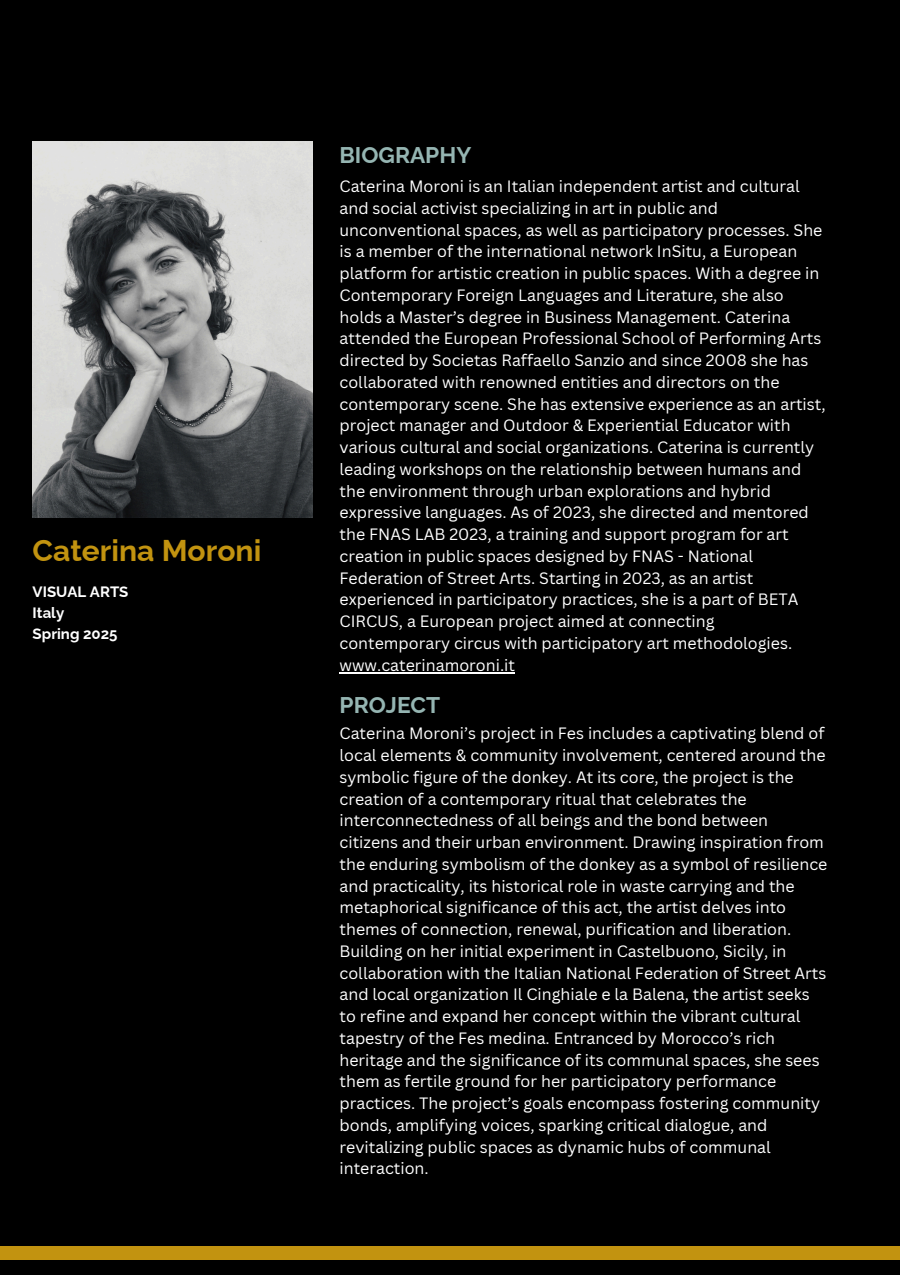
<style>
.page{position:relative;width:900px;height:1275px;background:#000}
.page>*{position:absolute;margin:0;border:0;box-sizing:border-box;transform-origin:0 0}
.t1{font:700 30px "Raleway";color:#c29310}
.t2{font:700 22.7px "Raleway";color:#95b5b2}
.t3{font:16px/21.8px "Canva Sans";color:#fff}
.t4{font:700 15px/21px "Raleway";color:#fff}
</style>
<div class="page">
<img style="left:33px;top:141px;width:279px;height:376px">
<div style="left:0;top:1246px;width:900px;height:13px;background:#c29310"></div>
<hr style="left:340px;top:672px;width:175px;height:2px;background:#fff">
<h1 class="t1" style="left:33px;top:533px;width:230px">Caterina Moroni</h1>
<h3 class="t4" style="left:33px;top:581px;width:97px">VISUAL ARTS<br>Italy<br>Spring 2025</h3>
<h2 class="t2" style="left:340px;top:141px;width:133px">BIOGRAPHY</h2>
<h2 class="t3" style="left:340px;top:175px;width:488px">Caterina Moroni is an Italian independent artist and cultural and social activist specializing in art in public and unconventional spaces, as well as participatory processes. She is a member of the international network InSitu, a European platform for artistic creation in public spaces. With a degree in Contemporary Foreign Languages and Literature, she also holds a Master’s degree in Business Management. Caterina attended the European Professional School of Performing Arts directed by Societas Raffaello Sanzio and since 2008 she has collaborated with renowned entities and directors on the contemporary scene. She has extensive experience as an artist, project manager and Outdoor &amp; Experiential Educator with various cultural and social organizations. Caterina is currently leading workshops on the relationship between humans and the environment through urban explorations and hybrid expressive languages. As of 2023, she directed and mentored the FNAS LAB 2023, a training and support program for art creation in public spaces designed by FNAS - National Federation of Street Arts. Starting in 2023, as an artist experienced in participatory practices, she is a part of BETA CIRCUS, a European project aimed at connecting contemporary circus with participatory art methodologies. www.caterinamoroni.it</h2>
<p class="t2" style="left:340px;top:692px;width:102px">PROJECT</p>
<p class="t3" style="left:340px;top:722px;width:489px">Caterina Moroni’s project in Fes includes a captivating blend of local elements &amp; community involvement, centered around the symbolic figure of the donkey. At its core, the project is the creation of a contemporary ritual that celebrates the interconnectedness of all beings and the bond between citizens and their urban environment. Drawing inspiration from the enduring symbolism of the donkey as a symbol of resilience and practicality, its historical role in waste carrying and the metaphorical significance of this act, the artist delves into themes of connection, renewal, purification and liberation.<br>Building on her initial experiment in Castelbuono, Sicily, in collaboration with the Italian National Federation of Street Arts and local organization Il Cinghiale e la Balena, the artist seeks to refine and expand her concept within the vibrant cultural tapestry of the Fes medina. Entranced by Morocco’s rich heritage and the significance of its communal spaces, she sees them as fertile ground for her participatory performance practices. The project’s goals encompass fostering community bonds, amplifying voices, sparking critical dialogue, and revitalizing public spaces as dynamic hubs of communal interaction.</p>
</div>
